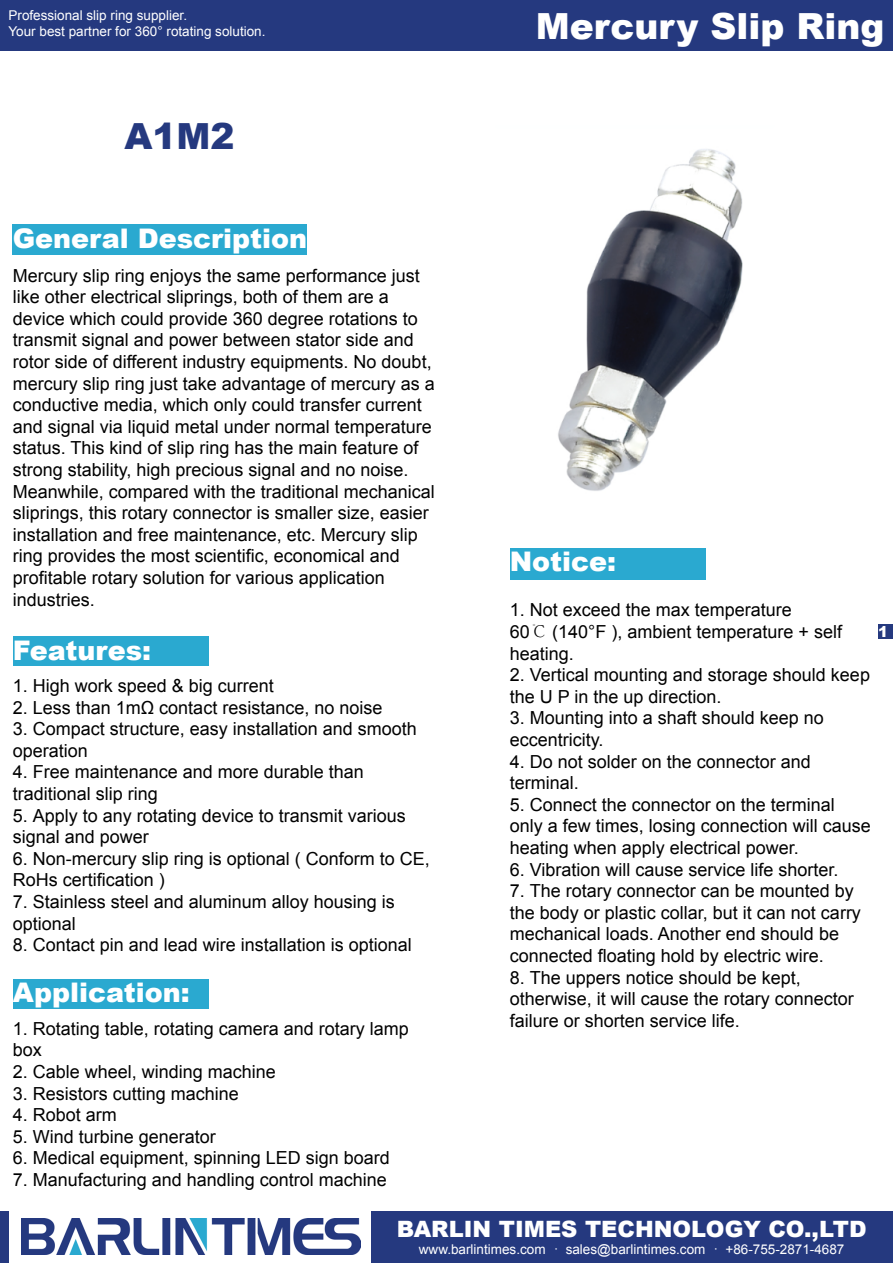
<style>
.page{position:relative;width:893px;height:1263px;background:#fff}
.page>*{position:absolute;margin:0;border:0;box-sizing:border-box;transform-origin:0 0}
.t1{font:900 36px "Arial";color:#fff}
.t2{font:900 36px "Arial";color:#25397f}
.t3{font:900 27px "Arial";color:#fff}
.t4{font:900 22.5px "Arial";color:#fff}
.t5{font:18px/21.6px "Arial";color:#000}
.t6{font:900 15px "Arial";color:#fff}
.t7{font:13.5px/16.2px "Arial";color:#fff}
.s1{font-family:"Adobe Song Std";font-weight:300}
</style>
<div class="page">
<div style="left:0;top:1211px;width:893px;height:52px;background:#25397f"></div>
<div style="left:0;top:0;width:893px;height:51px;background:#25397f"></div>
<div style="left:878px;top:624px;width:15px;height:15px;background:#25397f"></div>
<div style="left:9px;top:1202px;width:362px;height:61px;background:#fff"></div>
<img style="left:22px;top:1218px;width:338px;height:37px">
<div style="left:13px;top:225px;width:294px;height:30px;background:#2aa9d0"></div>
<div style="left:510px;top:548px;width:195px;height:31px;background:#2aa9d0"></div>
<div style="left:13px;top:979px;width:195px;height:29px;background:#2aa9d0"></div>
<div style="left:13px;top:637px;width:195px;height:29px;background:#2aa9d0"></div>
<img style="left:558px;top:149px;width:185px;height:342px">
<p class="t7" style="left:9px;top:7px;width:259px">Professional slip ring supplier.<br>Your best partner for 360° rotating solution.</p>
<h1 class="t1" style="left:536px;top:0;width:350px">Mercury Slip Ring</h1>
<h1 class="t2" style="left:124px;top:110px;width:112px">A1M2</h1>
<h2 class="t3" style="left:13px;top:219px;width:296px">General Description</h2>
<p class="t5" style="left:13px;top:265px;width:424px">Mercury slip ring enjoys the same performance just like other electrical sliprings, both of them are a device which could provide 360 degree rotations to transmit signal and power between stator side and rotor side of different industry equipments. No doubt, mercury slip ring just take advantage of mercury as a conductive media, which only could transfer current and signal via liquid metal under normal temperature status. This kind of slip ring has the main feature of strong stability, high precious signal and no noise.<br>Meanwhile, compared with the traditional mechanical sliprings, this rotary connector is smaller size, easier installation and free maintenance, etc. Mercury slip ring provides the most scientific, economical and profitable rotary solution for various application industries.</p>
<h2 class="t3" style="left:13px;top:631px;width:140px">Features:</h2>
<p class="t5" style="left:13px;top:675px;width:263px">1. High work speed &amp; big current</p>
<p class="t5" style="left:13px;top:697px;width:371px">2. Less than 1mΩ contact resistance, no noise</p>
<p class="t5" style="left:13px;top:718px;width:406px">3. Compact structure, easy installation and smooth operation</p>
<p class="t5" style="left:13px;top:761px;width:353px">4. Free maintenance and more durable than traditional slip ring</p>
<p class="t5" style="left:13px;top:805px;width:395px">5. Apply to any rotating device to transmit various signal and power</p>
<p class="t5" style="left:13px;top:848px;width:419px">6. Non-mercury slip ring is optional ( Conform to CE,<br>RoHs certification )</p>
<p class="t5" style="left:13px;top:891px;width:384px">7. Stainless steel and aluminum alloy housing is optional</p>
<p class="t5" style="left:13px;top:934px;width:401px">8. Contact pin and lead wire installation is optional</p>
<h2 class="t3" style="left:13px;top:973px;width:179px">Application:</h2>
<p class="t5" style="left:13px;top:1018px;width:398px">1. Rotating table, rotating camera and rotary lamp box</p>
<p class="t5" style="left:13px;top:1061px;width:265px">2. Cable wheel, winding machine</p>
<p class="t5" style="left:13px;top:1083px;width:228px">3. Resistors cutting machine</p>
<p class="t5" style="left:13px;top:1104px;width:106px">4. Robot arm</p>
<p class="t5" style="left:13px;top:1126px;width:205px">5. Wind turbine generator</p>
<p class="t5" style="left:13px;top:1147px;width:379px">6. Medical equipment, spinning LED sign board</p>
<p class="t5" style="left:13px;top:1169px;width:376px">7. Manufacturing and handling control machine</p>
<h2 class="t3" style="left:510px;top:542px;width:108px">Notice:</h2>
<p class="t5" style="left:510px;top:599px;width:334px">1. Not exceed the max temperature<br>60<span class="s1">℃</span> (140°F ), ambient temperature + self heating.</p>
<p class="t5" style="left:510px;top:664px;width:362px">2. Vertical mounting and storage should keep the U P in the up direction.</p>
<p class="t5" style="left:510px;top:707px;width:316px">3. Mounting into a shaft should keep no eccentricity.</p>
<p class="t5" style="left:510px;top:751px;width:303px">4. Do not solder on the connector and terminal.</p>
<p class="t5" style="left:510px;top:794px;width:363px">5. Connect the connector on the terminal only a few times, losing connection will cause heating when apply electrical power.</p>
<p class="t5" style="left:510px;top:859px;width:330px">6. Vibration will cause service life shorter.</p>
<p class="t5" style="left:510px;top:880px;width:353px">7. The rotary connector can be mounted by the body or plastic collar, but it can not carry mechanical loads. Another end should be connected floating hold by electric wire.</p>
<p class="t5" style="left:510px;top:967px;width:346px">8. The uppers notice should be kept, otherwise, it will cause the rotary connector failure or shorten service life.</p>
<p class="t6" style="left:878px;top:621px;width:12px">1</p>
<p class="t4" style="left:397px;top:1212px;width:471px">BARLIN TIMES TECHNOLOGY CO.,LTD</p>
<p class="t7" style="left:419px;top:1241px;width:427px">www.barlintimes.com <span class="s1">·</span> sales@barlintimes.com <span class="s1">·</span> +86-755-2871-4687</p>
</div>
